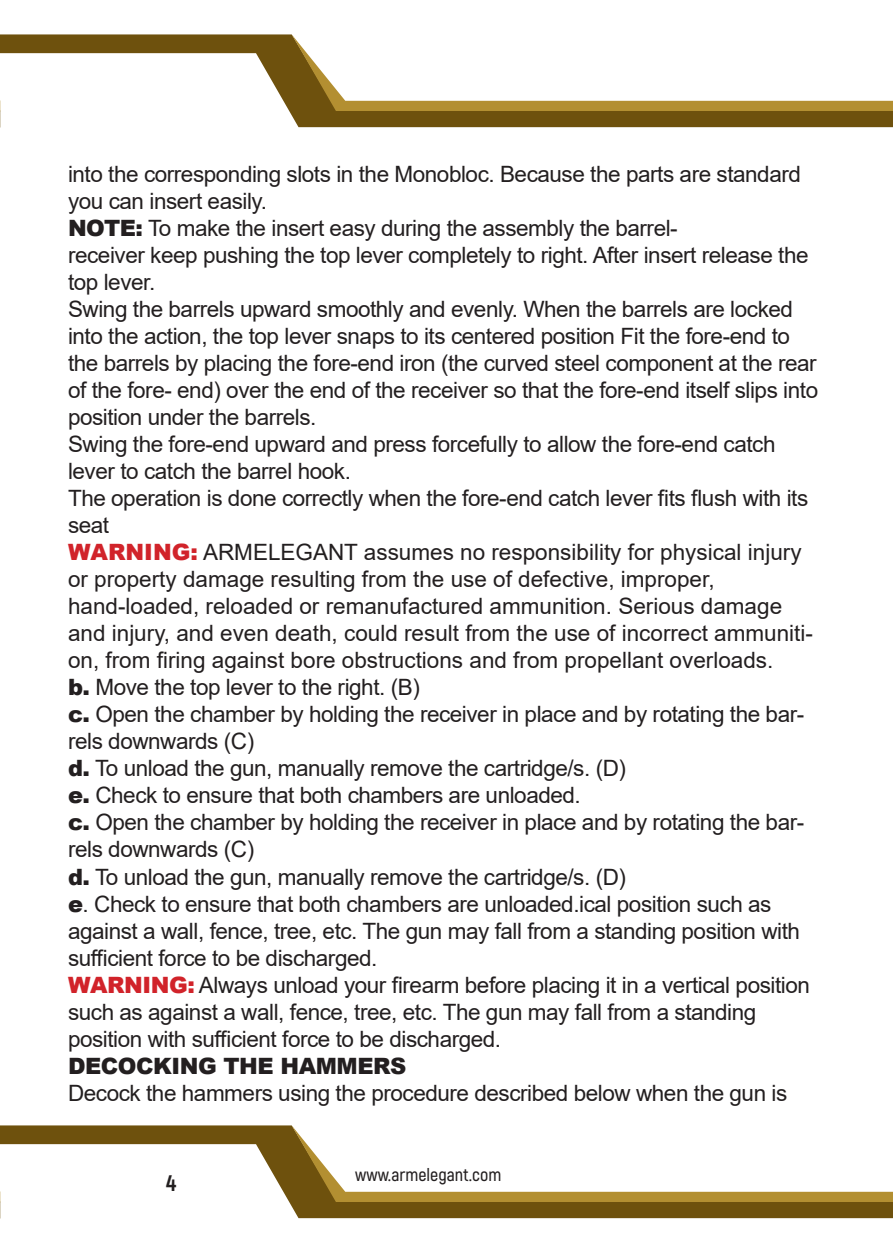
<style>
.page{position:relative;width:893px;height:1259px;background:#fff}
.page>*{position:absolute;margin:0;border:0;box-sizing:border-box;transform-origin:0 0}
.t1{font:22.5px/27px "Arial";letter-spacing:-.02em;color:#231f20}
.t2{font:22.5px/27px "Arial";color:#231f20}
.t3{font:900 22.5px "Arial";letter-spacing:-.02em;color:#231f20}
.t4{font:800 22.5px "Akrobat";color:#231f20}
.t5{font:600 18px "Akrobat";color:#231f20}
.s1{font-weight:900}
.s2{font-weight:900;color:#d1232a}
</style>
<div class="page">
<svg style="left:0;top:1125px;width:893px;height:93px"></svg>
<svg style="left:292px;top:1125px;width:601px;height:77px"></svg>
<svg style="left:0;top:34px;width:893px;height:93px"></svg>
<svg style="left:292px;top:34px;width:601px;height:77px"></svg>
<p class="t1" style="left:68px;top:161px;width:734px">into the corresponding slots in the Monobloc. Because the parts are standard you can insert easily.</p>
<p class="t1" style="left:68px;top:215px;width:611px"><span class="s1">NOTE:</span> To make the insert easy during the assembly the barrel-</p>
<p class="t1" style="left:68px;top:242px;width:742px">receiver keep pushing the top lever completely to right. After insert release the top lever.</p>
<p class="t1" style="left:68px;top:296px;width:752px">Swing the barrels upward smoothly and evenly. When the barrels are locked into the action, the top lever snaps to its centered position Fit the fore-end to the barrels by placing the fore-end iron (the curved steel component at the rear of the fore- end) over the end of the receiver so that the fore-end itself slips into position under the barrels.</p>
<p class="t1" style="left:68px;top:431px;width:709px">Swing the fore-end upward and press forcefully to allow the fore-end catch lever to catch the barrel hook.</p>
<p class="t1" style="left:68px;top:485px;width:742px">The operation is done correctly when the fore-end catch lever fits flush with its seat</p>
<p class="t2" style="left:68px;top:539px;width:735px"><span class="s2">WARNING:</span> ARMELEGANT assumes no responsibility for physical injury or property damage resulting from the use of defective, improper,</p>
<p class="t2" style="left:68px;top:593px;width:746px">hand-loaded, reloaded or remanufactured ammunition. Serious damage and injury, and even death, could result from the use of incorrect ammuniti&shy;on, from firing against bore obstructions and from propellant overloads.</p>
<p class="t1" style="left:68px;top:674px;width:353px"><span class="s1">b.</span> Move the top lever to the right. (B)</p>
<p class="t1" style="left:68px;top:701px;width:738px"><span class="s1">c.</span> Open the chamber by holding the receiver in place and by rotating the bar&shy;rels downwards (C)</p>
<p class="t1" style="left:68px;top:755px;width:559px"><span class="s1">d.</span> To unload the gun, manually remove the cartridge/s. (D)</p>
<p class="t1" style="left:68px;top:782px;width:514px"><span class="s1">e.</span> Check to ensure that both chambers are unloaded.</p>
<p class="t1" style="left:68px;top:809px;width:738px"><span class="s1">c.</span> Open the chamber by holding the receiver in place and by rotating the bar&shy;rels downwards (C)</p>
<p class="t1" style="left:68px;top:863px;width:559px"><span class="s1">d.</span> To unload the gun, manually remove the cartridge/s. (D)</p>
<p class="t1" style="left:68px;top:890px;width:733px"><span class="s1">e</span>. Check to ensure that both chambers are unloaded.ical position such as against a wall, fence, tree, etc. The gun may fall from a standing position with sufficient force to be discharged.</p>
<p class="t1" style="left:68px;top:971px;width:743px"><span class="s2">WARNING:</span> Always unload your firearm before placing it in a vertical position such as against a wall, fence, tree, etc. The gun may fall from a standing</p>
<p class="t1" style="left:68px;top:1025px;width:435px">position with sufficient force to be discharged.</p>
<p class="t3" style="left:68px;top:1049px;width:340px">DECOCKING THE HAMMERS</p>
<p class="t1" style="left:68px;top:1079px;width:721px">Decock the hammers using the procedure described below when the gun is</p>
<p class="t4" style="left:166px;top:1168px;width:12px">4</p>
<p class="t5" style="left:355px;top:1163px;width:148px">www.armelegant.com</p>
</div>
